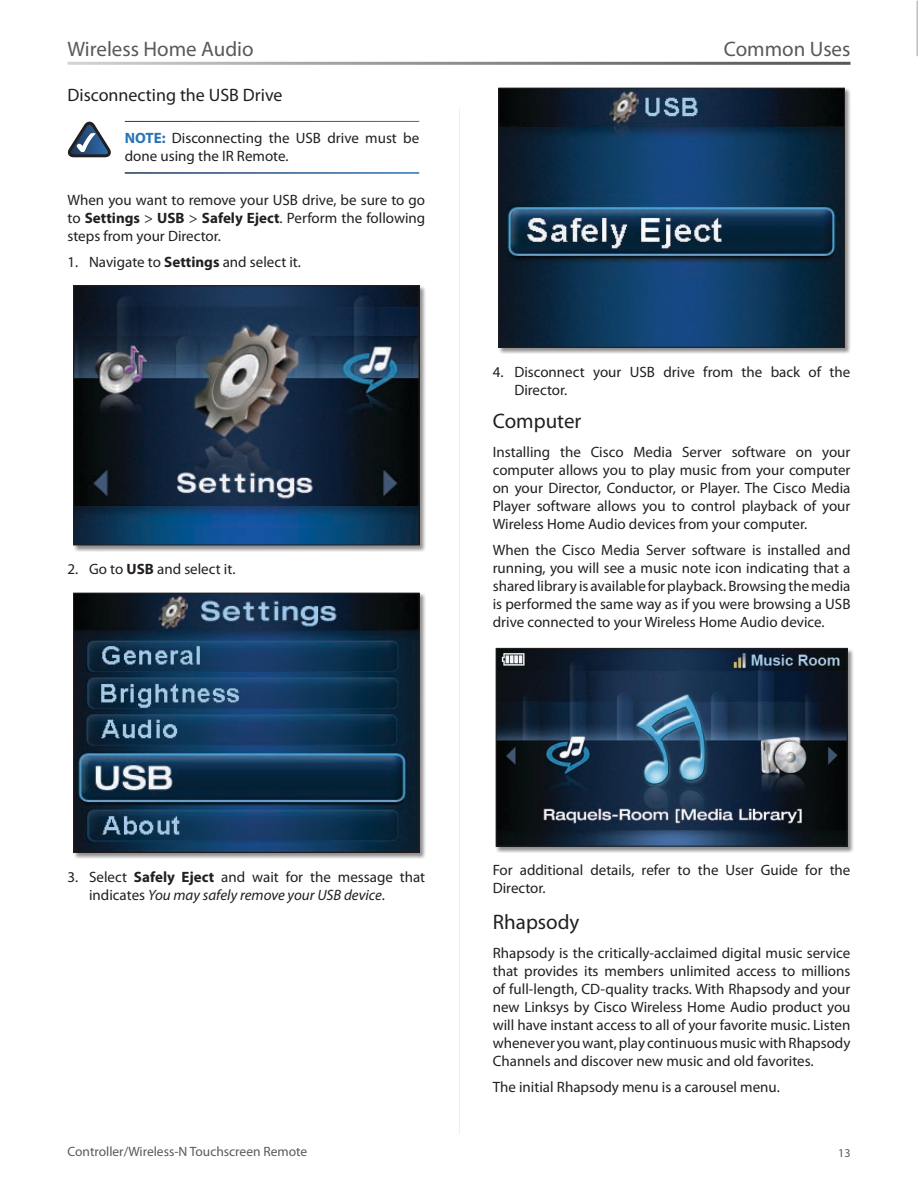
<style>
.page{position:relative;width:918px;height:1188px;background:#fff}
.page>*{position:absolute;margin:0;border:0;box-sizing:border-box;transform-origin:0 0}
.t1{font:21px "Myriad Pro";color:#58595b}
.t2{font:21px "Myriad Pro";color:#231f20}
.t3{font:18px "Myriad Pro";color:#231f20}
.t4{font:15px/18px "Myriad Pro";color:#231f20}
.t5{font:13.5px "Myriad Pro";color:#58595b}
.t6{font:12px "Myriad Pro";color:#58595b}
.s1{font-weight:700;color:#2972b9}
.s2{font-weight:700}
.s3{font-style:italic}
</style>
<div class="page">
<hr style="left:916px;top:1px;width:2px;height:55px;background:#bcbec0">
<hr style="left:459px;top:108px;width:1px;height:1026px;background:#bcbec0">
<hr style="left:68px;top:62px;width:782px;height:3px;background:#58595b">
<svg style="left:68px;top:122px;width:43px;height:35px"></svg>
<div style="left:73px;top:285px;width:353px;height:267px;background:#231f20;opacity:.5"></div>
<img style="left:75px;top:287px;width:343px;height:256px">
<div style="left:73px;top:285px;width:347px;height:260px;border:1px solid #231f20"></div>
<div style="left:73px;top:593px;width:353px;height:266px;background:#231f20;opacity:.5"></div>
<img style="left:75px;top:595px;width:343px;height:256px">
<div style="left:73px;top:593px;width:347px;height:260px;border:1px solid #231f20"></div>
<div style="left:498px;top:88px;width:353px;height:266px;background:#231f20;opacity:.5"></div>
<img style="left:500px;top:90px;width:343px;height:256px">
<div style="left:498px;top:88px;width:347px;height:260px;border:1px solid #231f20"></div>
<div style="left:496px;top:648px;width:358px;height:205px;background:#231f20;opacity:.5"></div>
<img style="left:498px;top:650px;width:348px;height:195px">
<div style="left:496px;top:648px;width:352px;height:199px;border:1px solid #231f20"></div>
<h1 class="t1" style="left:68px;top:36px;width:188px">Wireless Home Audio</h1>
<p class="t3" style="left:68px;top:84px;width:217px">Disconnecting the USB Drive</p>
<p class="t4" style="left:125px;top:129px;width:296px"><span class="s1">NOTE:</span> Disconnecting the USB drive must be done using the IR Remote.</p>
<p class="t4" style="left:67px;top:190px;width:359px;text-align:justify">When you want to remove your USB drive, be sure to go to <span class="s2">Settings</span> &gt; <span class="s2">USB</span> &gt; <span class="s2">Safely Eject</span>. Perform the following steps from your Director.</p>
<p class="t4" style="left:67px;top:253px;width:235px">1. Navigate to <span class="s2">Settings</span> and select it.</p>
<p class="t4" style="left:68px;top:560px;width:169px">2. Go to <span class="s2">USB</span> and select it.</p>
<h1 class="t1" style="left:724px;top:36px;width:128px">Common Uses</h1>
<p class="t4" style="left:514px;top:362px;width:338px;text-indent:-22px">4. Disconnect your USB drive from the back of the<br>Director.</p>
<h1 class="t2" style="left:493px;top:408px;width:90px">Computer</h1>
<p class="t4" style="left:493px;top:442px;width:359px;text-align:justify">Installing the Cisco Media Server software on your computer allows you to play music from your computer on your Director, Conductor, or Player. The Cisco Media Player software allows you to control playback of your Wireless Home Audio devices from your computer.</p>
<p class="t4" style="left:493px;top:540px;width:359px;text-align:justify">When the Cisco Media Server software is installed and running, you will see a music note icon indicating that a shared library is available for playback. Browsing the media is performed the same way as if you were browsing a USB drive connected to your Wireless Home Audio device.</p>
<p class="t4" style="left:89px;top:867px;width:338px;text-indent:-22px">3. Select <span class="s2">Safely Eject</span> and wait for the message that indicates <span class="s3">You may safely remove your USB device</span>.</p>
<p class="t4" style="left:493px;top:861px;width:359px">For additional details, refer to the User Guide for the<br>Director.</p>
<h1 class="t2" style="left:493px;top:909px;width:88px">Rhapsody</h1>
<p class="t4" style="left:493px;top:944px;width:359px;text-align:justify">Rhapsody is the critically-acclaimed digital music service that provides its members unlimited access to millions of full-length, CD-quality tracks. With Rhapsody and your new Linksys by Cisco Wireless Home Audio product you will have instant access to all of your favorite music. Listen whenever you want, play continuous music with Rhapsody Channels and discover new music and old favorites.</p>
<p class="t4" style="left:493px;top:1078px;width:289px">The initial Rhapsody menu is a carousel menu.</p>
<p class="t5" style="left:68px;top:1143px;width:241px">Controller/Wireless-N Touchscreen Remote</p>
<p class="t6" style="left:838px;top:1146px;width:14px">13</p>
</div>
